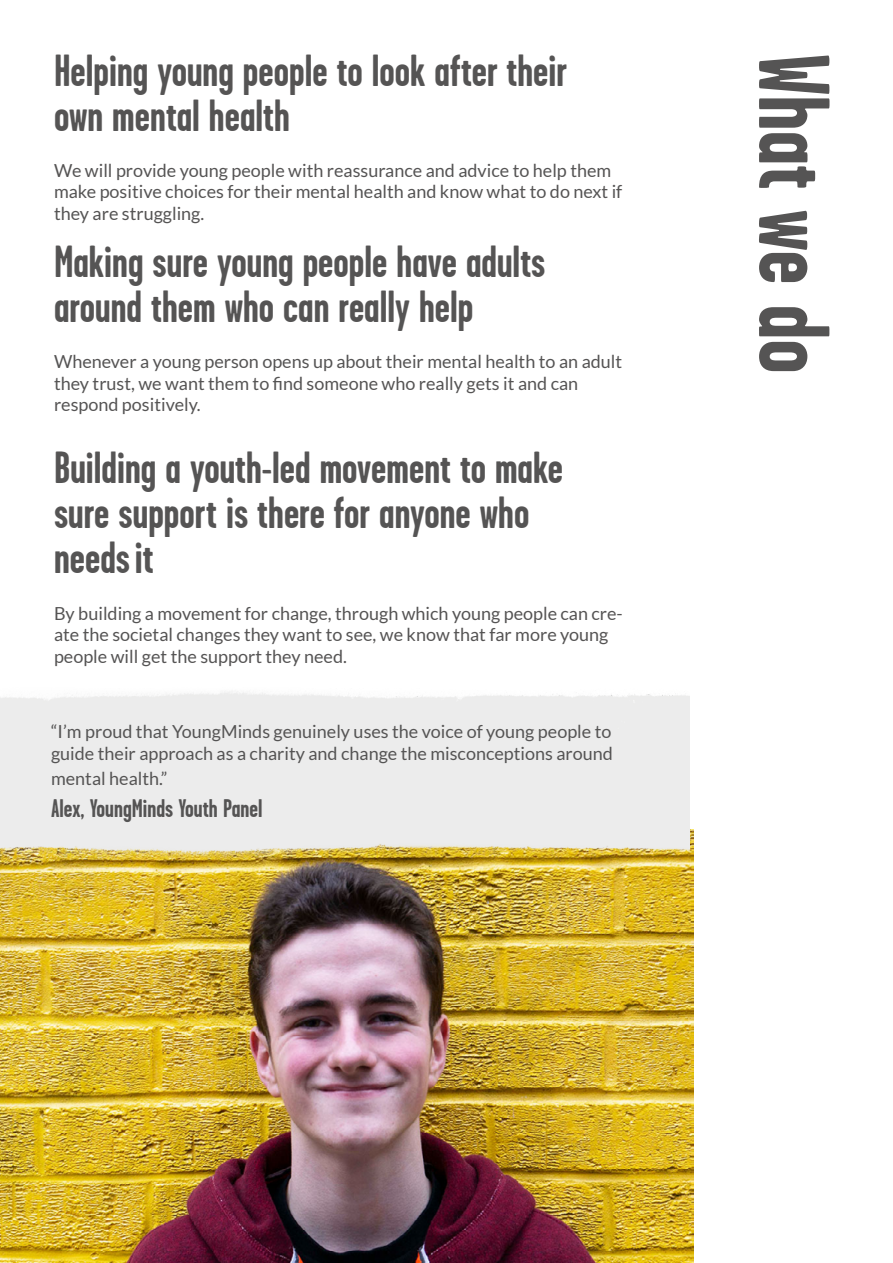
<style>
.page{position:relative;width:893px;height:1263px;background:#fff}
.page>*{position:absolute;margin:0;border:0;box-sizing:border-box;transform-origin:0 0}
.t1{font:700 100.5px "Garage Gothic";color:#555454}
.t2{font:700 45px/45px "Garage Gothic";color:#555454}
.t3{font:700 25.5px "Garage Gothic";color:#555454}
.t4{font:18px/21.6px "Lato";color:#555454}
</style>
<div class="page">
<img style="left:0;top:860px;width:693px;height:403px">
<img style="left:0;top:691px;width:672px;height:169px">
<img style="left:672px;top:695px;width:22px;height:566px">
<h2 class="t2" style="left:54px;top:48px;width:515px">Helping young people to look after their own mental health</h2>
<p class="t4" style="left:54px;top:159px;width:570px">We will provide young people with reassurance and advice to help them make positive choices for their mental health and know what to do next if they are struggling.</p>
<h2 class="t2" style="left:54px;top:239px;width:493px">Making sure young people have adults around them who can really help</h2>
<p class="t4" style="left:54px;top:351px;width:570px">Whenever a young person opens up about their mental health to an adult they trust, we want them to find someone who really gets it and can respond positively.</p>
<h2 class="t2" style="left:54px;top:446px;width:511px">Building a youth-led movement to make sure support is there for anyone who needs it</h2>
<p class="t4" style="left:54px;top:602px;width:570px">By building a movement for change, through which young people can cre&shy;ate the societal changes they want to see, we know that far more young people will get the support they need.</p>
<p class="t4" style="left:51px;top:721px;width:563px">“I’m proud that YoungMinds genuinely uses the voice of young people to guide their approach as a charity and change the misconceptions around</p>
<p class="t4" style="left:51px;top:768px;width:118px">mental health.”</p>
<h3 class="t3" style="left:51px;top:794px;width:213px">Alex, YoungMinds Youth Panel</h3>
<h1 class="t1" style="left:847px;top:54px;width:321px;rotate:90deg">What we do</h1>
</div>
